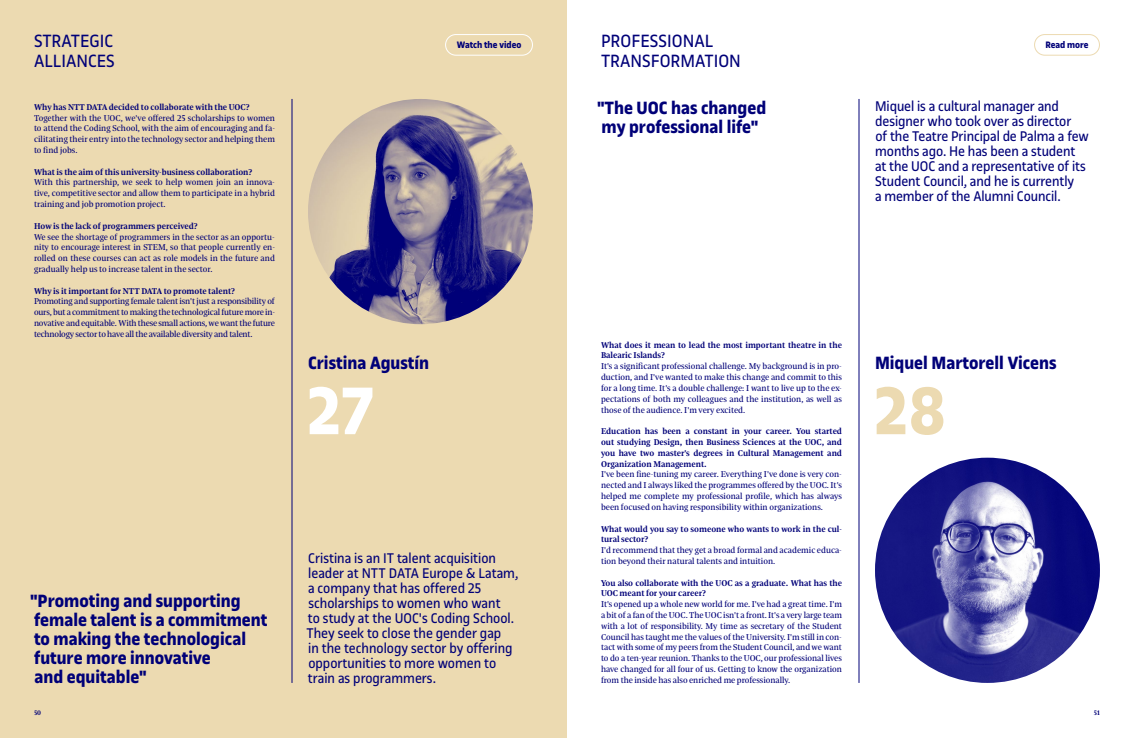
<style>
.page{position:relative;width:1134px;height:738px;background:#fff}
.page>*{position:absolute;margin:0;border:0;box-sizing:border-box;transform-origin:0 0}
.t1{font:700 72px "UOC Sans";color:#fff}
.t2{font:700 72px "UOC Sans";color:#ecdab1}
.t3{font:700 19px/19px "UOC Sans";color:#000078}
.t4{font:19px/19px "UOC Sans";color:#000078}
.t5{font:15px/15px "UOC Sans";letter-spacing:-.005em;color:#000078}
.t6{font:700 10px "UOC Sans";color:#000078}
.t7{font:9px/10.8px "UOC Serif";color:#000078;text-align:justify}
.t8{font:700 9px/10.8px "UOC Serif";color:#000078}
.t9{font:700 7px "UOC Serif";color:#000078}
</style>
<div class="page">
<div style="left:0;top:0;width:567px;height:737px;background:#ecdab1"></div>
<img style="left:308px;top:99px;width:225px;height:225px;border-radius:112px">
<img style="left:875px;top:457px;width:225px;height:225px;border-radius:112px">
<hr style="left:292px;top:99px;width:1px;height:583px;background:#000078">
<hr style="left:859px;top:99px;width:1px;height:583px;background:#000078">
<div style="left:445px;top:34px;width:88px;height:22px;border:1px solid #fff;border-radius:10px"></div>
<div style="left:1034px;top:34px;width:66px;height:22px;border:1px solid #ecdab1;border-radius:10px"></div>
<h2 class="t4" style="left:34px;top:32px;width:82px">STRATEGIC<br>ALLIANCES</h2>
<p class="t8" style="left:34px;top:101px;width:217px">Why has NTT DATA decided to collaborate with the UOC?</p>
<p class="t7" style="left:34px;top:112px;width:242px">Together with the UOC, we've offered 25 scholarships to women to attend the Coding School, with the aim of encouraging and fa&shy;cilitating their entry into the technology sector and helping them to find jobs.</p>
<p class="t8" style="left:34px;top:166px;width:220px">What is the aim of this university-business collaboration?</p>
<p class="t7" style="left:34px;top:177px;width:242px">With this partnership, we seek to help women join an innova&shy;tive, competitive sector and allow them to participate in a hybrid training and job promotion project.</p>
<p class="t8" style="left:34px;top:220px;width:165px">How is the lack of programmers perceived?</p>
<p class="t7" style="left:34px;top:231px;width:242px">We see the shortage of programmers in the sector as an opportu&shy;nity to encourage interest in STEM, so that people currently en&shy;rolled on these courses can act as role models in the future and gradually help us to increase talent in the sector.</p>
<p class="t8" style="left:34px;top:285px;width:203px">Why is it important for NTT DATA to promote talent?</p>
<p class="t7" style="left:34px;top:296px;width:242px">Promoting and supporting female talent isn't just a responsibility of ours, but a commitment to making the technological future more in&shy;novative and equitable. With these small actions, we want the future technology sector to have all the available diversity and talent.</p>
<h2 class="t3" style="left:31px;top:590px;width:238px">"Promoting and supporting female talent is a commitment to making the technological future more innovative<br>and equitable"</h2>
<h2 class="t4" style="left:601px;top:32px;width:141px">PROFESSIONAL<br>TRANSFORMATION</h2>
<p class="t6" style="left:457px;top:39px;width:66px">Watch the video</p>
<p class="t6" style="left:1045px;top:39px;width:45px">Read more</p>
<h2 class="t3" style="left:308px;top:353px;width:123px">Cristina Agustín</h2>
<h1 class="t1" style="left:308px;top:369px;width:68px">27</h1>
<p class="t5" style="left:306px;top:550px;width:214px">Cristina is an IT talent acquisition leader at NTT DATA Europe &amp; Latam, a company that has offered 25 scholarships to women who want<br>to study at the UOC's Coding School.<br>They seek to close the gender gap<br>in the technology sector by offering opportunities to more women to train as programmers.</p>
<h2 class="t3" style="left:597px;top:98px;width:170px">"The UOC has changed my professional life"</h2>
<p class="t5" style="left:875px;top:98px;width:215px">Miquel is a cultural manager and designer who took over as director<br>of the Teatre Principal de Palma a few months ago. He has been a student at the UOC and a representative of its Student Council, and he is currently<br>a member of the Alumni Council.</p>
<p class="t8" style="left:601px;top:339px;width:242px">What does it mean to lead the most important theatre in the<br>Balearic Islands?</p>
<p class="t7" style="left:601px;top:361px;width:242px">It's a significant professional challenge. My background is in pro&shy;duction, and I've wanted to make this change and commit to this for a long time. It's a double challenge: I want to live up to the ex&shy;pectations of both my colleagues and the institution, as well as those of the audience. I'm very excited.</p>
<p class="t8" style="left:601px;top:425px;width:242px;text-align:justify">Education has been a constant in your career. You started out studying Design, then Business Sciences at the UOC, and you have two master's degrees in Cultural Management and Organization Management.</p>
<p class="t7" style="left:601px;top:469px;width:242px">I've been fine-tuning my career. Everything I've done is very con&shy;nected and I always liked the programmes offered by the UOC. It's helped me complete my professional profile, which has always been focused on having responsibility within organizations.</p>
<p class="t8" style="left:601px;top:523px;width:242px">What would you say to someone who wants to work in the cul&shy;tural sector?</p>
<p class="t7" style="left:601px;top:544px;width:242px">I'd recommend that they get a broad formal and academic educa&shy;tion beyond their natural talents and intuition.</p>
<p class="t8" style="left:601px;top:577px;width:242px">You also collaborate with the UOC as a graduate. What has the<br>UOC meant for your career?</p>
<p class="t7" style="left:601px;top:598px;width:242px">It's opened up a whole new world for me. I've had a great time. I'm a bit of a fan of the UOC. The UOC isn't a front. It's a very large team with a lot of responsibility. My time as secretary of the Student Council has taught me the values of the University. I'm still in con&shy;tact with some of my peers from the Student Council, and we want to do a ten-year reunion. Thanks to the UOC, our professional lives have changed for all four of us. Getting to know the organization from the inside has also enriched me professionally.</p>
<h2 class="t3" style="left:875px;top:353px;width:183px">Miquel Martorell Vicens</h2>
<h1 class="t2" style="left:875px;top:369px;width:73px">28</h1>
<p class="t9" style="left:34px;top:708px;width:9px">50</p>
<p class="t9" style="left:1094px;top:708px;width:8px">51</p>
</div>
